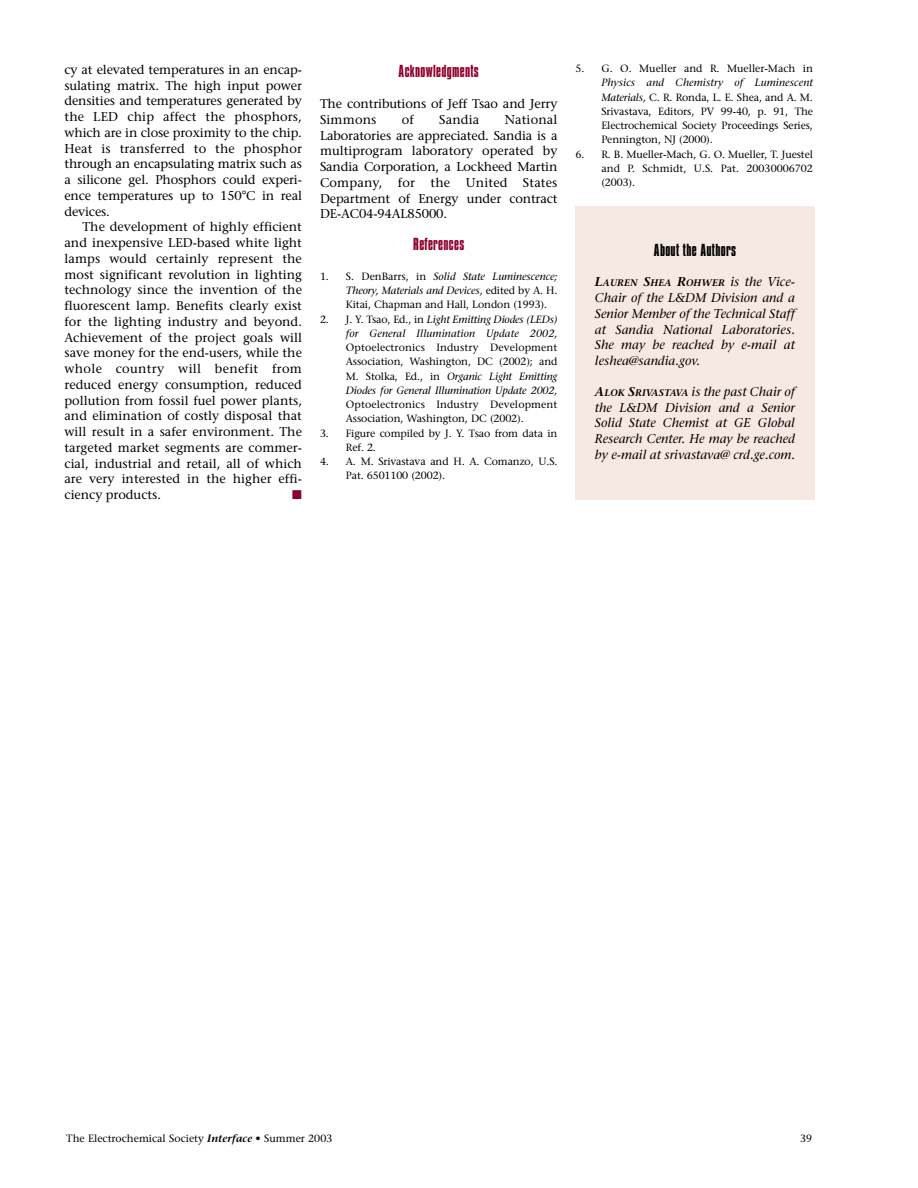
<style>
.page{position:relative;width:918px;height:1188px;background:#fff}
.page>*{position:absolute;margin:0;border:0;box-sizing:border-box;transform-origin:0 0}
.t1{font:15px "Compacta BT";letter-spacing:.02em;color:#8f012d}
.t2{font:15px "Compacta BT";letter-spacing:.02em;color:#000}
.t3{font:12.75px/15.8px "Stone Serif";letter-spacing:-.01em;color:#000;text-align:justify}
.t4{font:italic 12.75px/15.8px "Stone Serif";color:#000;text-align:justify}
.t5{font:12.75px "Zapf Dingbats";color:#8f012d}
.t6{font:10.5px/14.2px "Stone Serif";letter-spacing:-.01em;color:#000;text-align:justify}
.t7{font:italic 10.5px/14.2px "Stone Serif";letter-spacing:.01em;color:#000;text-align:right}
.t8{font:10.5px/14.2px "Stone Serif";letter-spacing:.01em;color:#000}
.t9{font:italic 600 9.6px "Stone Serif";color:#000}
.s1{font-style:italic}
.s2{font-style:normal}
.s3{font-size:12.75px}
.s4{font-weight:400;font-size:12.75px}
.s5{font-weight:600}
.s6{font-weight:600;font-size:9.6px}
.s7{font-weight:600;font-style:italic}
</style>
<div class="page">
<div style="left:575px;top:206px;width:239px;height:294px;background:#f6e9e4"></div>
<p class="t3" style="left:64px;top:63px;width:239px">cy at elevated temperatures in an encap&shy;sulating matrix. The high input power densities and temperatures generated by the LED chip affect the phosphors, which are in close proximity to the chip.<br>Heat is transferred to the phosphor through an encapsulating matrix such as a silicone gel. Phosphors could experi&shy;ence temperatures up to 150°C in real devices.</p>
<p class="t3" style="left:64px;top:220px;width:239px;text-indent:18px">The development of highly efficient and inexpensive LED-based white light lamps would certainly represent the most significant revolution in lighting technology since the invention of the fluorescent lamp. Benefits clearly exist for the lighting industry and beyond.<br>Achievement of the project goals will save money for the end-users, while the whole country will benefit from reduced energy consumption, reduced pollution from fossil fuel power plants, and elimination of costly disposal that will result in a safer environment. The targeted market segments are commer&shy;cial, industrial and retail, all of which are very interested in the higher effi&shy;ciency products.</p>
<p class="t5" style="left:292px;top:489px;width:11px">■</p>
<p class="t1" style="left:399px;top:64px;width:82px">Acknowledgments</p>
<p class="t3" style="left:320px;top:97px;width:239px">The contributions of Jeff Tsao and Jerry<br>Simmons</p>
<p class="t3" style="left:402px;top:113px;width:14px">of</p>
<p class="t3" style="left:439px;top:113px;width:42px">Sandia</p>
<p class="t3" style="left:320px;top:113px;width:239px;text-indent:185px">National Laboratories are appreciated. Sandia is a multiprogram laboratory operated by Sandia Corporation, a Lockheed Martin Company, for the United States Department of Energy under contract DE-AC04-94AL85000.</p>
<p class="t1" style="left:413px;top:237px;width:53px">References</p>
<p class="t6" style="left:346px;top:270px;width:213px;text-indent:-26px">1. S. DenBarrs, in <span class="s1">Solid State Luminescence; Theory, Materials and Devices</span>, edited by A. H.<br>Kitai, Chapman and Hall, London (1993).</p>
<p class="t7" style="left:320px;top:313px;width:239px"><span class="s2">2. J. Y. Tsao, Ed., in</span> Light Emitting Diodes (LEDs) for General Illumination Update 2002,</p>
<p class="t6" style="left:346px;top:342px;width:213px">Optoelectronics Industry Development Association, Washington, DC (2002); and M. Stolka, Ed., in <span class="s1">Organic Light Emitting Diodes for General Illumination Update 2002,</span></p>
<p class="t8" style="left:346px;top:399px;width:213px">Optoelectronics Industry Development<br>Association, Washington, DC (2002).</p>
<p class="t6" style="left:346px;top:427px;width:213px;text-indent:-26px">3. Figure compiled by J. Y. Tsao from data in<br>Ref. 2.</p>
<p class="t6" style="left:346px;top:456px;width:213px;text-indent:-26px">4. A. M. Srivastava and H. A. Comanzo, U.S.<br>Pat. 6501100 (2002).</p>
<p class="t6" style="left:576px;top:63px;width:239px">5. G. O. Mueller and R. Mueller-Mach in</p>
<p class="t6" style="left:601px;top:77px;width:213px"><span class="s1">Physics and Chemistry of Luminescent Materials,</span> C. R. Ronda, L. E. Shea, and A. M.<br>Srivastava, Editors, PV 99-40, p. 91, The Electrochemical Society Proceedings Series, Pennington, NJ (2000).</p>
<p class="t6" style="left:601px;top:148px;width:213px;text-indent:-26px">6. R. B. Mueller-Mach, G. O. Mueller, T. Juestel and P. Schmidt, U.S. Pat. 20030006702 (2003).</p>
<p class="t2" style="left:654px;top:243px;width:84px">About the Authors</p>
<p class="t9" style="left:595px;top:279px;width:202px"><span class="s3">L</span>AUREN <span class="s3">S</span>HEA <span class="s3">R</span>OHWER <span class="s4">is the Vice-</span></p>
<p class="t4" style="left:595px;top:291px;width:202px">Chair of the L&amp;DM Division and a Senior Member of the Technical Staff at Sandia National Laboratories.<br>She may be reached by e-mail at leshea@sandia.gov.</p>
<p class="t4" style="left:595px;top:385px;width:202px"><span class="s5">A</span><span class="s6">LOK</span> <span class="s5">S</span><span class="s6">RIVASTAVA</span> is the past Chair of the L&amp;DM Division and a Senior Solid State Chemist at GE Global Research Center. He may be reached by e-mail at srivastava@ crd.ge.com.</p>
<p class="t6" style="left:66px;top:1133px;width:268px">The Electrochemical Society <span class="s7">Interface</span> • Summer 2003</p>
<p class="t6" style="left:800px;top:1133px;width:14px">39</p>
</div>
